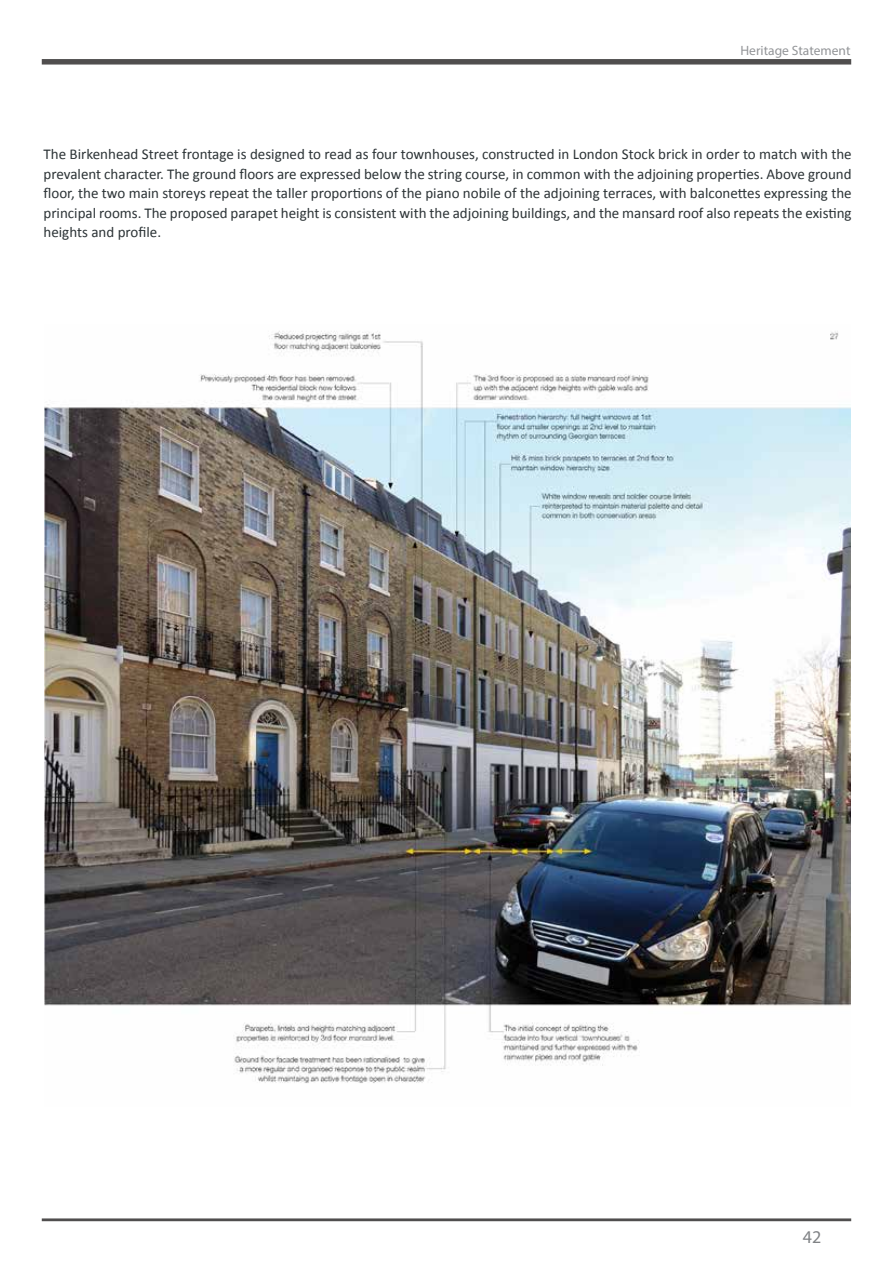
<style>
.page{position:relative;width:893px;height:1263px;background:#fff}
.page>*{position:absolute;margin:0;border:0;box-sizing:border-box;transform-origin:0 0}
.t1{font:18px "Myriad Pro";color:#808285}
.t2{font:15px/19.5px "Calibri";color:#2c3336;text-align:justify}
.t3{font:13.5px "Myriad Pro";color:#939598}
</style>
<div class="page">
<svg style="left:42px;top:59px;width:809px;height:6px;background:#5e5d5d"></svg>
<div style="left:42px;top:1218px;width:809px;height:3px;border:2px solid #504e4e"></div>
<img style="left:45px;top:331px;width:805px;height:752px">
<p class="t3" style="left:740px;top:42px;width:111px">Heritage Statement</p>
<p class="t2" style="left:44px;top:144px;width:810px">The Birkenhead Street frontage is designed to read as four townhouses, constructed in London Stock brick in order to match with the prevalent character. The ground floors are expressed below the string course, in common with the adjoining properties. Above ground floor, the two main storeys repeat the taller proportions of the piano nobile of the adjoining terraces, with balconettes expressing the principal rooms. The proposed parapet height is consistent with the adjoining buildings, and the mansard roof also repeats the existing heights and profile.</p>
<p class="t1" style="left:803px;top:1226px;width:20px">42</p>
</div>
